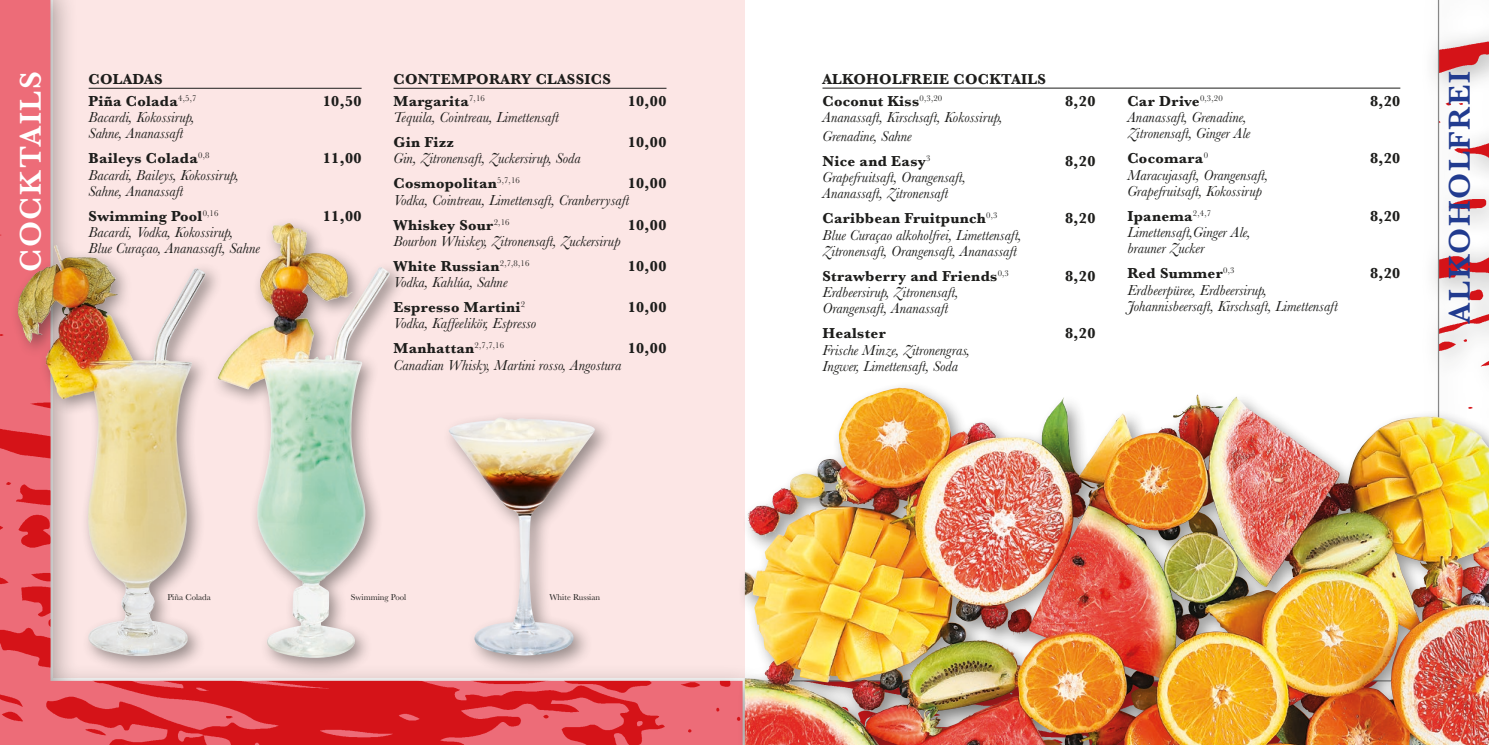
<style>
.page{position:relative;width:1489px;height:745px;background:#fff}
.page>*{position:absolute;margin:0;border:0;box-sizing:border-box;transform-origin:0 0}
.t1{font:600 31.25px "Baskerville";letter-spacing:.05em;color:#213b8f}
.t2{font:600 31.25px "Baskerville";letter-spacing:.05em;color:#fff}
.t3{font:italic 15px/16.2px "Baskerville";color:#1d1d1b}
.t4{font:700 15px/21.2px "Baskerville";letter-spacing:.02em;color:#1d1d1b}
.t5{font:8.75px "Baskerville";color:#1d1d1b}
.s1{font-weight:700;font-style:normal}
</style>
<div class="page">
<svg style="left:822px;top:0;width:666px;height:380px"></svg>
<svg style="left:0;top:0;width:742px;height:168px;background:#f9dcdc"></svg>
<img style="left:0;top:168px;width:742px;height:576px">
<hr style="left:89px;top:88px;width:272px;height:1px;background:#1d1d1b">
<hr style="left:393px;top:88px;width:273px;height:1px;background:#1d1d1b">
<hr style="left:822px;top:88px;width:578px;height:1px;background:#1d1d1b">
<div style="left:441px;top:410px;width:173px;height:265px;background:#1d1d1b;opacity:.45"></div>
<img style="left:443px;top:417px;width:152px;height:238px">
<div style="left:10px;top:238px;width:214px;height:436px;background:#1d1d1b;opacity:.45"></div>
<img style="left:17px;top:245px;width:175px;height:411px">
<div style="left:211px;top:216px;width:197px;height:460px;background:#1d1d1b;opacity:.45"></div>
<img style="left:217px;top:223px;width:173px;height:435px">
<div style="left:737px;top:380px;width:751px;height:364px;background:#1d1d1b;opacity:.45"></div>
<img style="left:747px;top:388px;width:150px;height:149px">
<h1 class="t2" style="left:9px;top:272px;width:202px;rotate:-90deg">COCKTAILS</h1>
<p class="t4" style="left:89px;top:69px;width:109px">COLADAS<br>Piña Colada<sup>4,5,7</sup></p>
<p class="t4" style="left:323px;top:90px;width:40px">10,50</p>
<p class="t3" style="left:89px;top:109px;width:108px">Bacardi, Kokossirup,<br>Sahne, Ananassaft</p>
<p class="t4" style="left:89px;top:148px;width:122px">Baileys Colada<sup>0,8</sup></p>
<p class="t4" style="left:323px;top:148px;width:40px">11,00</p>
<p class="t3" style="left:89px;top:166px;width:152px">Bacardi, Baileys, Kokossirup,<br>Sahne, Ananassaft</p>
<p class="t4" style="left:89px;top:205px;width:131px">Swimming Pool<sup>0,16</sup></p>
<p class="t4" style="left:323px;top:205px;width:40px">11,00</p>
<p class="t3" style="left:89px;top:224px;width:173px">Bacardi, Vodka, Kokossirup,<br>Blue Curaçao, Ananassaft, Sahne</p>
<p class="t4" style="left:393px;top:69px;width:219px">CONTEMPORARY CLASSICS<br>Margarita<sup>7,16</sup></p>
<p class="t4" style="left:627px;top:90px;width:40px">10,00</p>
<p class="t3" style="left:393px;top:109px;width:167px">Tequila, Cointreau, Limettensaft</p>
<p class="t4" style="left:393px;top:131px;width:62px">Gin Fizz</p>
<p class="t4" style="left:627px;top:131px;width:40px">10,00</p>
<p class="t3" style="left:393px;top:146px;width:189px;line-height:25px">Gin, Zitronensaft, Zuckersirup, Soda<br><span class="s1">Cosmopolitan</span><sup>5,7,16</sup></p>
<p class="t4" style="left:627px;top:173px;width:40px">10,00</p>
<p class="t3" style="left:393px;top:187px;width:237px;line-height:25px">Vodka, Cointreau, Limettensaft, Cranberrysaft<br><span class="s1">Whiskey Sour</span><sup>2,16</sup></p>
<p class="t4" style="left:627px;top:214px;width:40px">10,00</p>
<p class="t3" style="left:393px;top:228px;width:228px;line-height:25px">Bourbon Whiskey, Zitronensaft, Zuckersirup<br><span class="s1">White Russian</span><sup>2,7,8,16</sup></p>
<p class="t3" style="left:393px;top:269px;width:133px;line-height:25px">Vodka, Kahlúa, Sahne<br><span class="s1">Espresso Martini</span><sup>2</sup></p>
<p class="t3" style="left:393px;top:311px;width:144px;line-height:25px">Vodka, Kaffeelikör, Espresso<br><span class="s1">Manhattan</span><sup>2,7,7,16</sup></p>
<p class="t3" style="left:393px;top:356px;width:229px">Canadian Whisky, Martini rosso, Angostura</p>
<p class="t4" style="left:627px;top:255px;width:40px">10,00</p>
<p class="t4" style="left:627px;top:296px;width:40px">10,00</p>
<p class="t4" style="left:627px;top:338px;width:40px">10,00</p>
<p class="t5" style="left:167px;top:591px;width:45px">Piña Colada</p>
<p class="t5" style="left:351px;top:591px;width:57px">Swimming Pool</p>
<p class="t5" style="left:549px;top:591px;width:52px">White Russian</p>
<p class="t4" style="left:822px;top:69px;width:225px">ALKOHOLFREIE COCKTAILS<br>Coconut Kiss<sup>0,3,20</sup></p>
<p class="t4" style="left:1065px;top:90px;width:32px">8,20</p>
<p class="t3" style="left:822px;top:108px;width:182px;line-height:18.8px">Ananassaft, Kirschsaft, Kokossirup,<br>Grenadine, Sahne</p>
<p class="t4" style="left:822px;top:150px;width:109px">Nice and Easy<sup>3</sup></p>
<p class="t4" style="left:1065px;top:150px;width:32px">8,20</p>
<p class="t3" style="left:822px;top:169px;width:145px">Grapefruitsaft, Orangensaft,<br>Ananassaft, Zitronensaft</p>
<p class="t4" style="left:822px;top:208px;width:176px">Caribbean Fruitpunch<sup>0,3</sup></p>
<p class="t4" style="left:1065px;top:208px;width:32px">8,20</p>
<p class="t3" style="left:822px;top:226px;width:201px">Blue Curaçao alkoholfrei, Limettensaft,<br>Zitronensaft, Orangensaft, Ananassaft</p>
<p class="t4" style="left:822px;top:265px;width:188px">Strawberry and Friends<sup>0,3</sup></p>
<p class="t4" style="left:1065px;top:265px;width:32px">8,20</p>
<p class="t3" style="left:822px;top:284px;width:138px">Erdbeersirup, Zitronensaft,<br>Orangensaft, Ananassaft</p>
<p class="t4" style="left:822px;top:323px;width:65px">Healster</p>
<p class="t4" style="left:1065px;top:323px;width:32px">8,20</p>
<p class="t3" style="left:822px;top:341px;width:149px">Frische Minze, Zitronengras,<br>Ingwer, Limettensaft, Soda</p>
<p class="t4" style="left:1127px;top:90px;width:97px">Car Drive<sup>0,3,20</sup></p>
<p class="t4" style="left:1369px;top:90px;width:32px">8,20</p>
<p class="t3" style="left:1127px;top:109px;width:125px">Ananassaft, Grenadine,<br>Zitronensaft, Ginger Ale</p>
<p class="t4" style="left:1127px;top:148px;width:82px">Cocomara<sup>0</sup></p>
<p class="t4" style="left:1369px;top:148px;width:32px">8,20</p>
<p class="t3" style="left:1127px;top:166px;width:142px">Maracujasaft, Orangensaft,<br>Grapefruitsaft, Kokossirup</p>
<p class="t4" style="left:1127px;top:205px;width:85px">Ipanema<sup>2,4,7</sup></p>
<p class="t4" style="left:1369px;top:205px;width:32px">8,20</p>
<p class="t3" style="left:1127px;top:224px;width:125px">Limettensaft,Ginger Ale, brauner Zucker</p>
<p class="t4" style="left:1127px;top:263px;width:109px">Red Summer<sup>0,3</sup></p>
<p class="t4" style="left:1369px;top:263px;width:32px">8,20</p>
<p class="t3" style="left:1127px;top:281px;width:212px">Erdbeerpüree, Erdbeersirup,<br>Johannisbeersaft, Kirschsaft, Limettensaft</p>
<h1 class="t1" style="left:1437px;top:324px;width:254px;rotate:-90deg">ALKOHOLFREI</h1>
</div>
